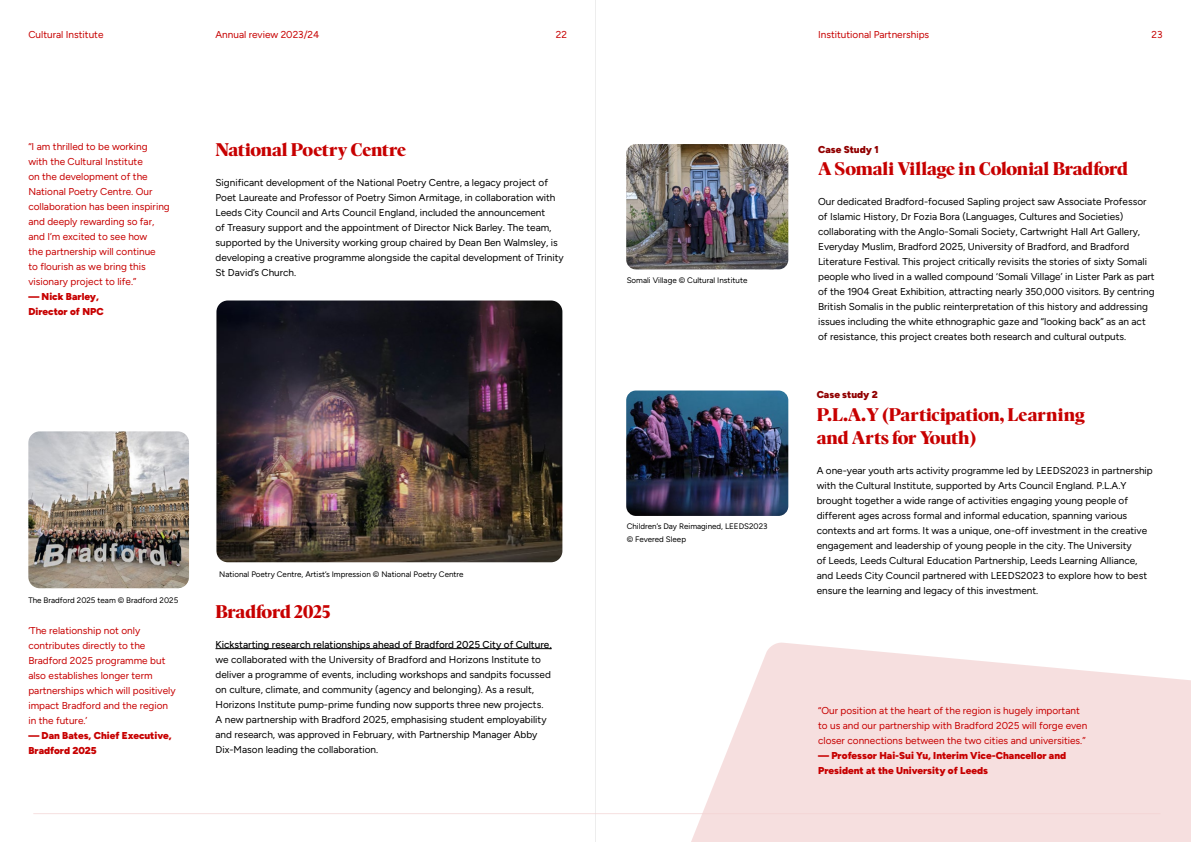
<style>
.page{position:relative;width:1191px;height:842px;background:#fff}
.page>*{position:absolute;margin:0;border:0;box-sizing:border-box;transform-origin:0 0}
.t1{font:800 19px/22.8px "Nicholas";color:#c70000}
.t2{font:300 10px/15px "Figtree";color:#000}
.t3{font:300 10px/15px "Figtree";color:#c70000}
.t4{font:300 10px "Figtree";color:#910000}
.t5{font:300 8px/13px "Figtree";color:#000}
</style>
<div class="page">
<hr style="left:595px;top:0;width:1px;height:842px;background:#ededed">
<svg style="left:691px;top:642px;width:500px;height:200px;fill:#f6dfdf"></svg>
<hr style="left:215px;top:648px;width:337px;height:1px;background:#000">
<img style="left:28px;top:431px;width:161px;height:157px">
<img style="left:216px;top:300px;width:346px;height:262px">
<img style="left:626px;top:144px;width:162px;height:125px">
<img style="left:626px;top:390px;width:162px;height:126px">
<hr style="left:33px;top:813px;width:1127px;height:1px;background:#f3d2d2">
<p class="t3" style="left:215px;top:27px;width:105px">Annual review 2023/24</p>
<p class="t3" style="left:556px;top:27px;width:13px">22</p>
<p class="t3" style="left:28px;top:27px;width:77px">Cultural Institute</p>
<p class="t3" style="left:1151px;top:27px;width:13px">23</p>
<p class="t3" style="left:818px;top:27px;width:113px">Institutional Partnerships</p>
<p class="t3" style="left:28px;top:139px;width:143px">“I am thrilled to be working<br>with the Cultural Institute<br>on the development of the<br>National Poetry Centre. Our collaboration has been inspiring and deeply rewarding so far, and I’m excited to see how<br>the partnership will continue<br>to flourish as we bring this visionary project to life.”</p>
<p class="t3" style="left:28px;top:289px;width:77px">— Nick Barley,<br>Director of NPC</p>
<p class="t1" style="left:215px;top:138px;width:192px">National Poetry Centre</p>
<p class="t2" style="left:215px;top:175px;width:350px">Significant development of the National Poetry Centre, a legacy project of Poet Laureate and Professor of Poetry Simon Armitage, in collaboration with Leeds City Council and Arts Council England, included the announcement<br>of Treasury support and the appointment of Director Nick Barley. The team, supported by the University working group chaired by Dean Ben Walmsley, is developing a creative programme alongside the capital development of Trinity St David’s Church.</p>
<p class="t5" style="left:28px;top:594px;width:151px">The Bradford 2025 team © Bradford 2025</p>
<p class="t3" style="left:28px;top:623px;width:149px">‘The relationship not only contributes directly to the<br>Bradford 2025 programme but also establishes longer term partnerships which will positively impact Bradford and the region in the future.’</p>
<p class="t3" style="left:28px;top:728px;width:145px">— Dan Bates, Chief Executive,<br>Bradford 2025</p>
<p class="t5" style="left:219px;top:568px;width:246px">National Poetry Centre, Artist’s Impression © National Poetry Centre</p>
<p class="t1" style="left:215px;top:600px;width:116px">Bradford 2025</p>
<p class="t2" style="left:215px;top:637px;width:338px">Kickstarting research relationships ahead of Bradford 2025 City of Culture,</p>
<p class="t2" style="left:215px;top:652px;width:337px">we collaborated with the University of Bradford and Horizons Institute to deliver a programme of events, including workshops and sandpits focussed on culture, climate, and community (agency and belonging). As a result, Horizons Institute pump-prime funding now supports three new projects.<br>A new partnership with Bradford 2025, emphasising student employability and research, was approved in February, with Partnership Manager Abby Dix-Mason leading the collaboration.</p>
<p class="t5" style="left:626px;top:274px;width:122px">Somali Village © Cultural Institute</p>
<p class="t5" style="left:626px;top:519px;width:142px">Children’s Day Reimagined, LEEDS2023 © Fevered Sleep</p>
<p class="t4" style="left:818px;top:144px;width:62px">Case Study 1</p>
<p class="t1" style="left:818px;top:158px;width:311px">A Somali Village in Colonial Bradford</p>
<p class="t2" style="left:818px;top:194px;width:338px">Our dedicated Bradford-focused Sapling project saw Associate Professor of Islamic History, Dr Fozia Bora (Languages, Cultures and Societies) collaborating with the Anglo-Somali Society, Cartwright Hall Art Gallery, Everyday Muslim, Bradford 2025, University of Bradford, and Bradford Literature Festival. This project critically revisits the stories of sixty Somali people who lived in a walled compound ‘Somali Village’ in Lister Park as part of the 1904 Great Exhibition, attracting nearly 350,000 visitors. By centring British Somalis in the public reinterpretation of this history and addressing issues including the white ethnographic gaze and “looking back” as an act of resistance, this project creates both research and cultural outputs.</p>
<p class="t4" style="left:816px;top:389px;width:63px">Case study 2</p>
<p class="t1" style="left:816px;top:403px;width:269px">P.L.A.Y (Participation, Learning and Arts for Youth)</p>
<p class="t2" style="left:816px;top:462px;width:338px">A one-year youth arts activity programme led by LEEDS2023 in partnership with the Cultural Institute, supported by Arts Council England. P.L.A.Y brought together a wide range of activities engaging young people of different ages across formal and informal education, spanning various contexts and art forms. It was a unique, one-off investment in the creative engagement and leadership of young people in the city. The University<br>of Leeds, Leeds Cultural Education Partnership, Leeds Learning Alliance, and Leeds City Council partnered with LEEDS2023 to explore how to best ensure the learning and legacy of this investment.</p>
<p class="t3" style="left:818px;top:703px;width:271px">“Our position at the heart of the region is hugely important to us and our partnership with Bradford 2025 will forge even closer connections between the two cities and universities.”</p>
<p class="t3" style="left:818px;top:748px;width:250px">— Professor Hai-Sui Yu, Interim Vice-Chancellor and<br>President at the University of Leeds</p>
</div>
